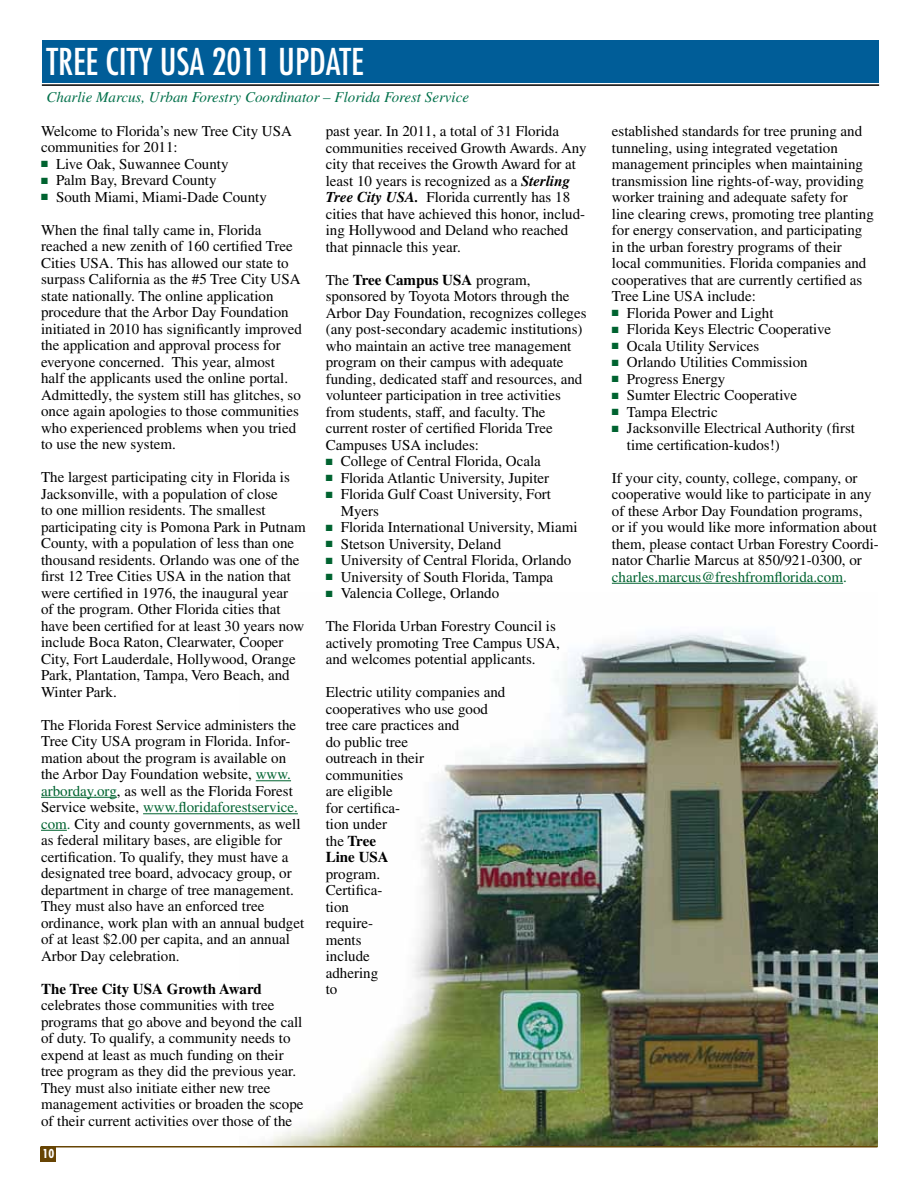
<style>
.page{position:relative;width:918px;height:1188px;background:#fff}
.page>*{position:absolute;margin:0;border:0;box-sizing:border-box;transform-origin:0 0}
.t1{font:condensed 36px "Futura";color:#fff}
.t2{font:15px/16.5px "Times";color:#000}
.t3{font:italic 15px "Times";color:#00704a}
.t4{font:15px "Times";color:#006330}
.t5{font:700 15px "Times";color:#000}
.t6{font:700 condensed 12px "Futura";color:#fff}
.s1{color:#006330}
.s2{font-weight:700;font-style:italic}
.s3{font-weight:700}
</style>
<div class="page">
<img style="left:240px;top:633px;width:638px;height:513px">
<hr style="left:40px;top:1146px;width:838px;height:2px;background:#674404">
<div style="left:40px;top:1147px;width:16px;height:15px;background:#674404"></div>
<div style="left:42px;top:40px;width:837px;height:42px;background:#005d98"></div>
<hr style="left:42px;top:84px;width:837px;height:2px;background:#000">
<hr style="left:256px;top:780px;width:35px;height:1px;background:#006330">
<hr style="left:41px;top:797px;width:76px;height:1px;background:#006330">
<hr style="left:143px;top:813px;width:155px;height:1px;background:#006330">
<svg style="left:41px;top:830px;width:26px;height:1px"></svg>
<hr style="left:612px;top:583px;width:231px;height:1px;background:#006330">
<h1 class="t1" style="left:47px;top:39px;width:319px">TREE CITY USA 2011 UPDATE</h1>
<p class="t3" style="left:47px;top:88px;width:424px">Charlie Marcus, Urban Forestry Coordinator – Florida Forest Service</p>
<p class="t2" style="left:41px;top:122px;width:252px">Welcome to Florida’s new Tree City USA communities for 2011:</p>
<p class="t2" style="left:41px;top:155px;width:189px"><span class="s1">■</span> Live Oak, Suwannee County</p>
<p class="t2" style="left:41px;top:172px;width:177px"><span class="s1">■</span> Palm Bay, Brevard County</p>
<p class="t2" style="left:41px;top:188px;width:227px"><span class="s1">■</span> South Miami, Miami-Dade County</p>
<p class="t2" style="left:41px;top:221px;width:262px">When the final tally came in, Florida reached a new zenith of 160 certified Tree Cities USA. This has allowed our state to surpass California as the #5 Tree City USA state nationally. The online application procedure that the Arbor Day Foundation initiated in 2010 has significantly improved the application and approval process for everyone concerned. This year, almost half the applicants used the online portal.<br>Admittedly, the system still has glitches, so once again apologies to those communities who experienced problems when you tried to use the new system.</p>
<p class="t2" style="left:41px;top:469px;width:266px">The largest participating city in Florida is Jacksonville, with a population of close<br>to one million residents. The smallest participating city is Pomona Park in Putnam County, with a population of less than one thousand residents. Orlando was one of the first 12 Tree Cities USA in the nation that were certified in 1976, the inaugural year<br>of the program. Other Florida cities that have been certified for at least 30 years now include Boca Raton, Clearwater, Cooper City, Fort Lauderdale, Hollywood, Orange Park, Plantation, Tampa, Vero Beach, and Winter Park.</p>
<p class="t2" style="left:41px;top:716px;width:265px">The Florida Forest Service administers the Tree City USA program in Florida. Infor&shy;mation about the program is available on the Arbor Day Foundation website, <span class="s1">www. arborday.org</span>, as well as the Florida Forest Service website, <span class="s1">www.floridaforestservice. com.</span> City and county governments, as well as federal military bases, are eligible for certification. To qualify, they must have a designated tree board, advocacy group, or department in charge of tree management.<br>They must also have an enforced tree ordinance, work plan with an annual budget of at least $2.00 per capita, and an annual Arbor Day celebration.</p>
<p class="t5" style="left:41px;top:980px;width:222px">The Tree City USA Growth Award</p>
<p class="t2" style="left:41px;top:997px;width:264px">celebrates those communities with tree programs that go above and beyond the call of duty. To qualify, a community needs to expend at least as much funding on their tree program as they did the previous year.<br>They must also initiate either new tree management activities or broaden the scope of their current activities over those of the</p>
<p class="t2" style="left:326px;top:123px;width:262px">past year. In 2011, a total of 31 Florida communities received Growth Awards. Any city that receives the Growth Award for at least 10 years is recognized as a <span class="s2">Sterling Tree City USA.</span> Florida currently has 18 cities that have achieved this honor, includ&shy;ing Hollywood and Deland who reached that pinnacle this year.</p>
<p class="t2" style="left:326px;top:271px;width:262px">The <span class="s3">Tree Campus USA</span> program, sponsored by Toyota Motors through the Arbor Day Foundation, recognizes colleges (any post-secondary academic institutions) who maintain an active tree management program on their campus with adequate funding, dedicated staff and resources, and volunteer participation in tree activities from students, staff, and faculty. The current roster of certified Florida Tree Campuses USA includes:</p>
<p class="t2" style="left:326px;top:453px;width:217px"><span class="s1">■</span> College of Central Florida, Ocala</p>
<p class="t2" style="left:326px;top:469px;width:225px"><span class="s1">■</span> Florida Atlantic University, Jupiter</p>
<p class="t2" style="left:341px;top:486px;width:212px;text-indent:-15px"><span class="s1">■</span> Florida Gulf Coast University, Fort<br>Myers</p>
<p class="t2" style="left:326px;top:519px;width:253px"><span class="s1">■</span> Florida International University, Miami</p>
<p class="t2" style="left:326px;top:535px;width:177px"><span class="s1">■</span> Stetson University, Deland</p>
<p class="t2" style="left:326px;top:552px;width:247px"><span class="s1">■</span> University of Central Florida, Orlando</p>
<p class="t2" style="left:326px;top:568px;width:229px"><span class="s1">■</span> University of South Florida, Tampa</p>
<p class="t2" style="left:326px;top:585px;width:175px"><span class="s1">■</span> Valencia College, Orlando</p>
<p class="t2" style="left:326px;top:618px;width:235px">The Florida Urban Forestry Council is actively promoting Tree Campus USA, and welcomes potential applicants.</p>
<p class="t2" style="left:326px;top:684px;width:181px">Electric utility companies and cooperatives who use good tree care practices and<br>do public tree<br>outreach in their communities<br>are eligible<br>for certifica-<br>tion under<br>the <span class="s3">Tree<br>Line USA</span></p>
<p class="t2" style="left:326px;top:865px;width:58px">program.<br>Certifica&shy;tion require&shy;ments include adhering to</p>
<p class="t6" style="left:43px;top:1146px;width:13px">10</p>
<p class="t2" style="left:612px;top:123px;width:264px">established standards for tree pruning and tunneling, using integrated vegetation management principles when maintaining transmission line rights-of-way, providing worker training and adequate safety for line clearing crews, promoting tree planting for energy conservation, and participating in the urban forestry programs of their local communities. Florida companies and cooperatives that are currently certified as Tree Line USA include:</p>
<p class="t2" style="left:612px;top:304px;width:163px"><span class="s1">■</span> Florida Power and Light</p>
<p class="t2" style="left:612px;top:321px;width:221px"><span class="s1">■</span> Florida Keys Electric Cooperative</p>
<p class="t2" style="left:612px;top:337px;width:149px"><span class="s1">■</span> Ocala Utility Services</p>
<p class="t2" style="left:612px;top:354px;width:197px"><span class="s1">■</span> Orlando Utilities Commission</p>
<p class="t2" style="left:612px;top:370px;width:115px"><span class="s1">■</span> Progress Energy</p>
<p class="t2" style="left:612px;top:387px;width:187px"><span class="s1">■</span> Sumter Electric Cooperative</p>
<p class="t2" style="left:612px;top:403px;width:107px"><span class="s1">■</span> Tampa Electric</p>
<p class="t2" style="left:627px;top:420px;width:230px;text-indent:-15px"><span class="s1">■</span> Jacksonville Electrical Authority (first time certification-kudos!)</p>
<p class="t2" style="left:612px;top:469px;width:268px">If your city, county, college, company, or cooperative would like to participate in any of these Arbor Day Foundation programs,<br>or if you would like more information about them, please contact Urban Forestry Coordi&shy;nator Charlie Marcus at 850/921-0300, or</p>
<p class="t4" style="left:612px;top:568px;width:237px">charles.marcus@freshfromflorida.com.</p>
</div>
